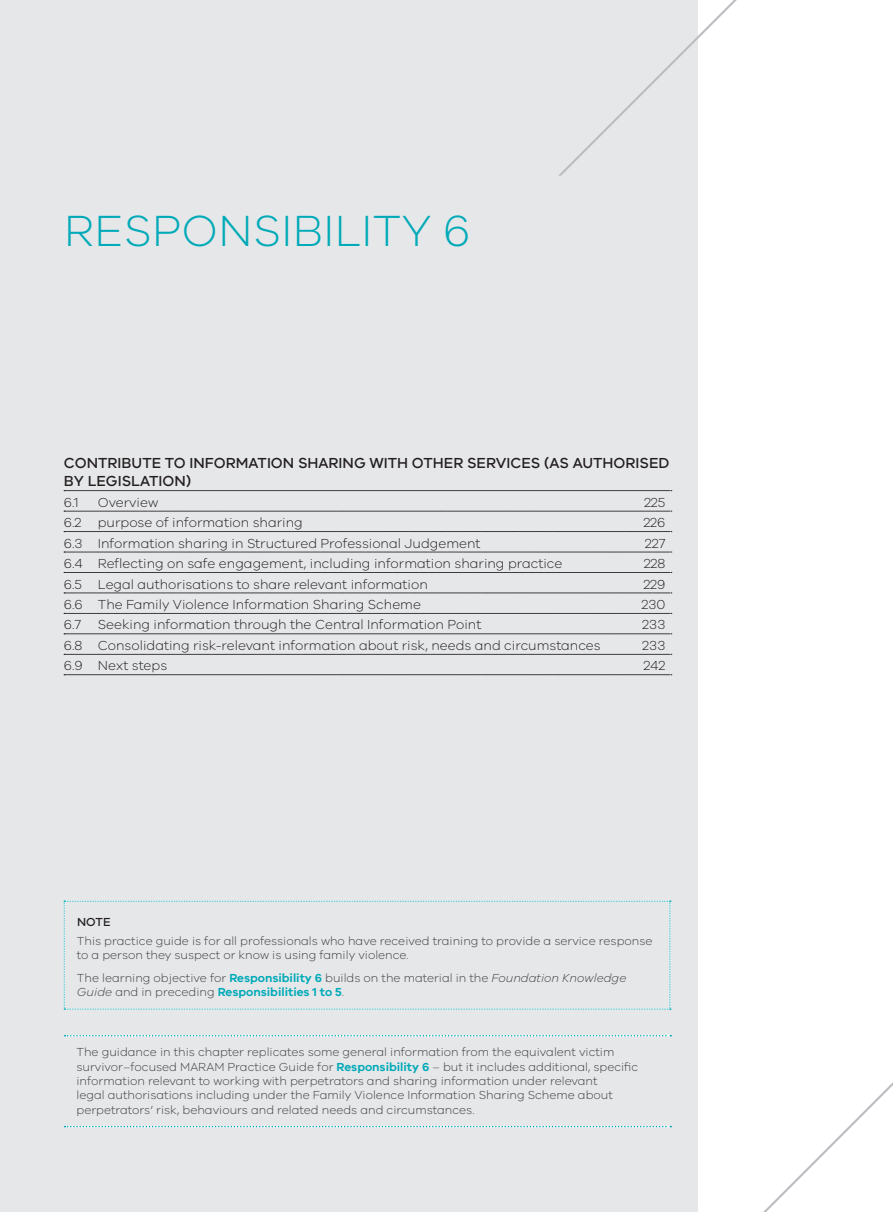
<style>
.page{position:relative;width:893px;height:1212px;background:#fff}
.page>*{position:absolute;margin:0;border:0;box-sizing:border-box;transform-origin:0 0}
.TOC_title{font:300 45px "VIC";letter-spacing:.01em;color:#00aab8}
.t1{font:500 15px/18px "VIC";color:#231f20}
.t2{font:300 13.5px "VIC";color:#231f20}
.Note_text{font:300 12px/14.4px "VIC";color:#3e3e3f}
.Note_Heading{font:500 12px "VIC";color:#231f20}
.s1{font-weight:600;color:#00aab8}
.s2{font-style:italic}
</style>
<div class="page">
<div style="left:0;top:0;width:697px;height:1212px;background:#e6e7e9"></div>
<svg style="left:558px;top:0;width:179px;height:181px"></svg>
<svg style="left:763px;top:1082px;width:130px;height:130px"></svg>
<svg style="left:64px;top:490px;width:608px;height:1px"></svg>
<svg style="left:64px;top:511px;width:608px;height:1px"></svg>
<svg style="left:64px;top:531px;width:608px;height:1px"></svg>
<svg style="left:64px;top:552px;width:608px;height:1px"></svg>
<svg style="left:64px;top:572px;width:608px;height:1px"></svg>
<svg style="left:64px;top:593px;width:608px;height:1px"></svg>
<svg style="left:64px;top:613px;width:608px;height:1px"></svg>
<svg style="left:64px;top:634px;width:608px;height:1px"></svg>
<svg style="left:64px;top:654px;width:608px;height:1px"></svg>
<svg style="left:64px;top:674px;width:608px;height:1px"></svg>
<svg style="left:64px;top:901px;width:607px;height:109px"></svg>
<svg style="left:65px;top:1035px;width:606px;height:1px"></svg>
<svg style="left:65px;top:1126px;width:606px;height:1px"></svg>
<p class="TOC_title" style="left:64px;top:204px;width:408px">RESPONSIBILITY 6</p>
<p class="t1" style="left:64px;top:454px;width:607px">CONTRIBUTE TO INFORMATION SHARING WITH OTHER SERVICES (AS AUTHORISED<br>BY LEGISLATION)</p>
<p class="t2" style="left:64px;top:494px;width:16px">6.1</p>
<p class="t2" style="left:98px;top:494px;width:62px">Overview</p>
<p class="t2" style="left:644px;top:494px;width:23px">225</p>
<p class="t2" style="left:64px;top:514px;width:240px">6.2 purpose of information sharing</p>
<p class="t2" style="left:643px;top:514px;width:23px">226</p>
<p class="t2" style="left:64px;top:535px;width:418px">6.3 Information sharing in Structured Professional Judgement</p>
<p class="t2" style="left:645px;top:535px;width:22px">227</p>
<p class="t2" style="left:64px;top:555px;width:500px">6.4 Reflecting on safe engagement, including information sharing practice</p>
<p class="t2" style="left:644px;top:555px;width:23px">228</p>
<p class="t2" style="left:64px;top:576px;width:365px">6.5 Legal authorisations to share relevant information</p>
<p class="t2" style="left:643px;top:576px;width:23px">229</p>
<p class="t2" style="left:64px;top:596px;width:359px">6.6 The Family Violence Information Sharing Scheme</p>
<p class="t2" style="left:641px;top:596px;width:25px">230</p>
<p class="t2" style="left:64px;top:617px;width:419px">6.7 Seeking information through the Central Information Point</p>
<p class="t2" style="left:642px;top:617px;width:25px">233</p>
<p class="t2" style="left:64px;top:637px;width:538px">6.8 Consolidating risk-relevant information about risk, needs and circumstances</p>
<p class="t2" style="left:642px;top:637px;width:25px">233</p>
<p class="t2" style="left:64px;top:658px;width:105px">6.9 Next steps</p>
<p class="t2" style="left:643px;top:658px;width:23px">242</p>
<p class="Note_Heading" style="left:77px;top:915px;width:35px">NOTE</p>
<p class="Note_text" style="left:77px;top:933px;width:577px">This practice guide is for all professionals who have received training to provide a service response to a person they suspect or know is using family violence.</p>
<p class="Note_text" style="left:77px;top:970px;width:551px">The learning objective for <span class="s1">Responsibility 6</span> builds on the material in the <span class="s2">Foundation Knowledge<br>Guide</span> and in preceding <span class="s1">Responsibilities 1 to 5</span>.</p>
<p class="Note_text" style="left:77px;top:1044px;width:563px">The guidance in this chapter replicates some general information from the equivalent victim survivor–focused MARAM Practice Guide for <span class="s1">Responsibility 6</span> – but it includes additional, specific information relevant to working with perpetrators and sharing information under relevant<br>legal authorisations including under the Family Violence Information Sharing Scheme about perpetrators’ risk, behaviours and related needs and circumstances.</p>
</div>
